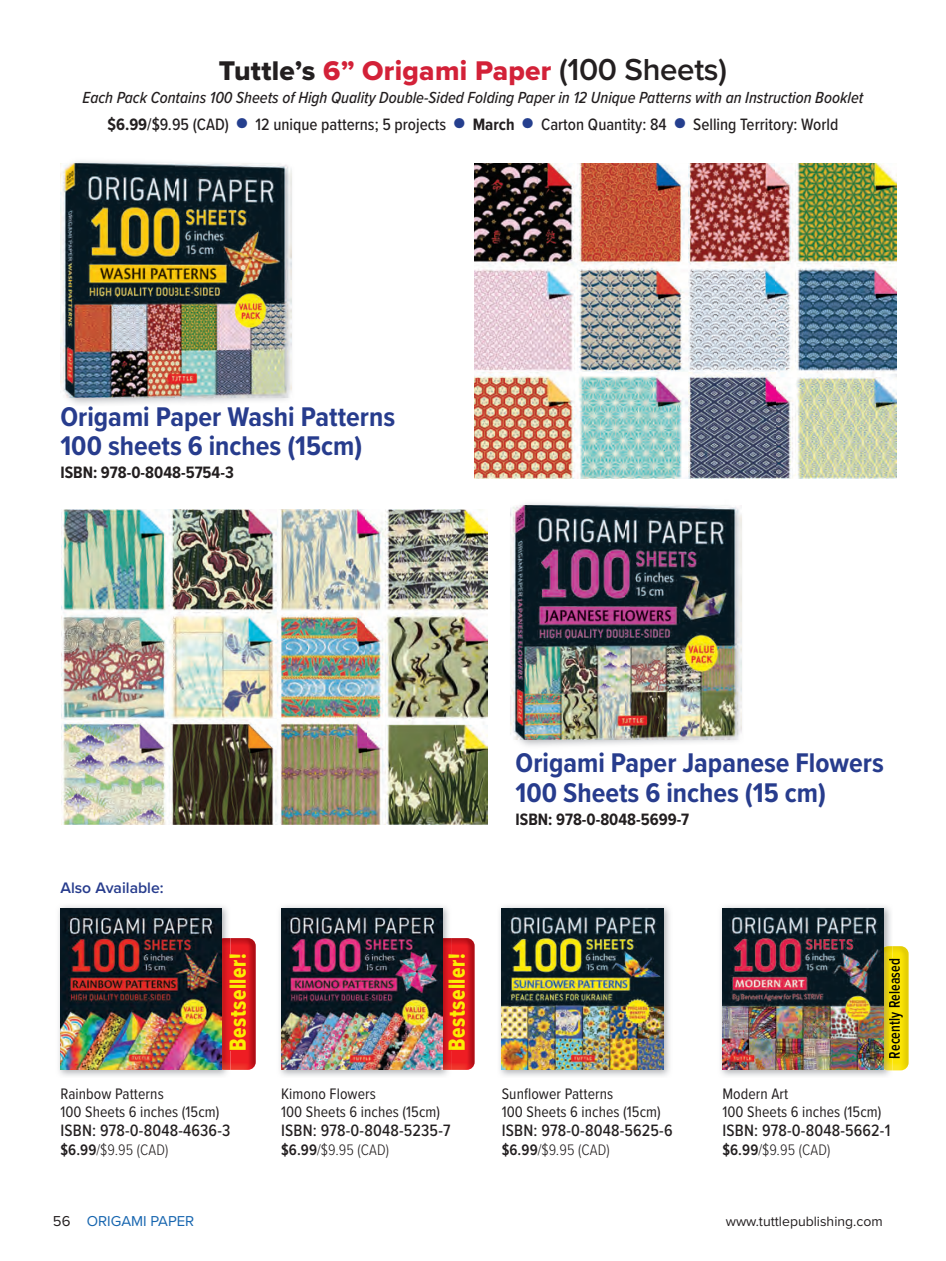
<style>
.page{position:relative;width:946px;height:1261px;background:#fff}
.page>*{position:absolute;margin:0;border:0;box-sizing:border-box;transform-origin:0 0}
.t1{font:700 28px/29.8px "Proxima Nova Cond";color:#273c8d}
.t2{font:28px "Proxima Nova Extrabld";letter-spacing:.01em;color:#d32138}
.t3{font:24.15px "Proxima Nova Cond Extrabld";letter-spacing:.03em;color:#fced03;scale:.89 1}
.t4{font:24.15px "Proxima Nova Cond Extrabld";color:#f6e603;scale:.89 1}
.t5{font:24.15px "Proxima Nova Cond Extrabld";color:#fbec03;scale:.89 1}
.t6{font:500 17.15px "Proxima Nova Cond";color:#231f20}
.t7{font:700 17.15px "Proxima Nova Cond";color:#231f20}
.t8{font:italic 500 16.62px "Proxima Nova Cond";color:#231f20}
.t9{font:600 16.1px "Proxima Nova Cond";letter-spacing:.01em;color:#000001;scale:.87 1}
.t10{font:15.75px/17.5px "Proxima Nova Cond";letter-spacing:.005em;color:#231f20}
.t11{font:300 15.75px "Proxima Nova Cond";letter-spacing:.005em;color:#231f20}
.t12{font:600 15.75px "Proxima Nova";color:#273c8d}
.t13{font:14.88px "Proxima Nova";color:#1665af}
.t14{font:14px "Proxima Nova";color:#231f20}
.s1{color:#231f20}
.s2{font-family:"Proxima Nova";font-weight:600;font-size:31.5px;color:#231f20}
.s3{font-weight:700}
.s4{color:#253f8e}
.s5{color:#273c8c}
.s6{color:#fcec03}
.s7{color:#fbec03}
.s8{font-weight:600}
</style>
<div class="page">
<img style="left:892px;top:946px;width:16px;height:124px">
<img style="left:892px;top:958px;width:10px;height:99px">
<img style="left:230px;top:938px;width:26px;height:131px">
<div style="left:230px;top:954px;width:16px;height:95px;background:#ee1d23"></div>
<img style="left:451px;top:938px;width:23px;height:131px">
<img style="left:451px;top:954px;width:14px;height:95px">
<img style="left:514px;top:503px;width:228px;height:243px">
<img style="left:510px;top:505px;width:231px;height:234px">
<img style="left:62px;top:509px;width:425px;height:315px">
<img style="left:474px;top:163px;width:421px;height:315px">
<img style="left:66px;top:161px;width:226px;height:244px">
<img style="left:60px;top:163px;width:231px;height:234px">
<img style="left:58px;top:906px;width:172px;height:170px">
<img style="left:60px;top:908px;width:161px;height:161px">
<img style="left:499px;top:906px;width:171px;height:170px">
<img style="left:501px;top:908px;width:162px;height:161px">
<img style="left:279px;top:906px;width:172px;height:170px">
<img style="left:281px;top:908px;width:161px;height:161px">
<img style="left:720px;top:906px;width:172px;height:170px">
<img style="left:722px;top:908px;width:161px;height:161px">
<h1 class="t2" style="left:219px;top:61px;width:509px"><span class="s1">Tuttle’s</span> 6” Origami Paper <span class="s2">(100 Sheets)</span></h1>
<p class="t8" style="left:83px;top:92px;width:782px">Each Pack Contains 100 Sheets of High Quality Double-Sided Folding Paper in 12 Unique Patterns with an Instruction Booklet</p>
<p class="t6" style="left:107px;top:118px;width:732px"><span class="s3">$6.99</span>/$9.95 (CAD) <span class="s4">●</span> 12 unique patterns; 5 projects <span class="s4">●</span> <span class="s3">March</span> <span class="s4">●</span> Carton Quantity: 84 <span class="s4">●</span> Selling Territory: World</p>
<h1 class="t1" style="left:60px;top:403px;width:35px">O <span class="s5">i</span></h1>
<h1 class="t1" style="left:143px;top:403px;width:8px">i</h1>
<h1 class="t1" style="left:288px;top:403px;width:8px">i</h1>
<h1 class="t1" style="left:60px;top:403px;width:336px;text-indent:18px">r gam Paper Wash Patterns<br>100 sheets 6 inches (15cm)</h1>
<p class="t7" style="left:60px;top:466px;width:175px">ISBN: 978-0-8048-5754-3</p>
<p class="t12" style="left:60px;top:882px;width:105px">Also Available:</p>
<h1 class="t1" style="left:515px;top:750px;width:370px">Origami Paper Japanese Flowers<br>100 Sheets 6 inches (15 cm)</h1>
<p class="t7" style="left:515px;top:812px;width:175px">ISBN: 978-0-8048-5699-7</p>
<h2 class="t5" style="left:229px;top:989px;width:42px;rotate:-90deg">ll !</h2>
<h2 class="t4" style="left:448px;top:1051px;width:112px;rotate:-90deg">B<span class="s6">t</span>ll!</h2>
<p class="t9" style="left:888px;top:1058px;width:117px;rotate:-90deg">Recently Released</p>
<h2 class="t3" style="left:229px;top:1051px;width:105px;rotate:-90deg"><span class="s7">B</span>estse er</h2>
<h2 class="t3" style="left:448px;top:1038px;width:90px;rotate:-90deg">es se er</h2>
<p class="t10" style="left:60px;top:1086px;width:160px">Rainbow Patterns<br>100 Sheets 6 inches (15cm)</p>
<p class="t6" style="left:60px;top:1123px;width:171px">ISBN: 978-0-8048-4636-3</p>
<p class="t11" style="left:60px;top:1144px;width:109px"><span class="s8">$6.99</span>/$9.95 (CAD)</p>
<p class="t10" style="left:281px;top:1086px;width:160px">Kimono Flowers<br>100 Sheets 6 inches (15cm)</p>
<p class="t6" style="left:281px;top:1123px;width:171px">ISBN: 978-0-8048-5235-7</p>
<p class="t11" style="left:281px;top:1144px;width:109px"><span class="s8">$6.99</span>/$9.95 (CAD)</p>
<p class="t10" style="left:501px;top:1086px;width:160px">Sunflower Patterns<br>100 Sheets 6 inches (15cm)</p>
<p class="t6" style="left:501px;top:1123px;width:172px">ISBN: 978-0-8048-5625-6</p>
<p class="t11" style="left:501px;top:1144px;width:109px"><span class="s8">$6.99</span>/$9.95 (CAD)</p>
<p class="t10" style="left:722px;top:1086px;width:160px">Modern Art<br>100 Sheets 6 inches (15cm)</p>
<p class="t6" style="left:722px;top:1123px;width:169px">ISBN: 978-0-8048-5662-1</p>
<p class="t11" style="left:722px;top:1144px;width:109px"><span class="s8">$6.99</span>/$9.95 (CAD)</p>
<p class="t13" style="left:53px;top:1212px;width:143px"><span class="s1">56</span> ORIGAMI PAPER</p>
<p class="t14" style="left:725px;top:1212px;width:158px">www.tuttlepublishing.com</p>
</div>
